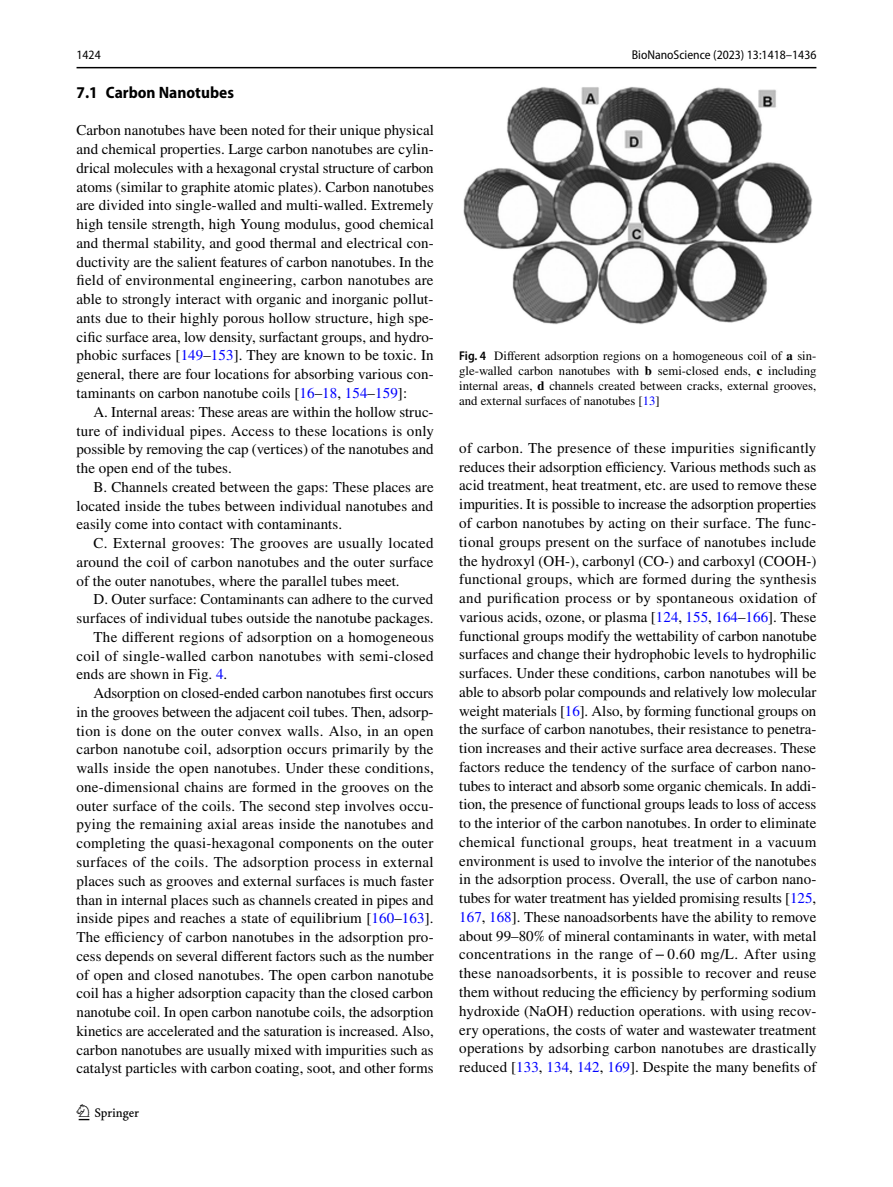
<style>
.page{position:relative;width:893px;height:1187px;background:#fff}
.page>*{position:absolute;margin:0;border:0;box-sizing:border-box;transform-origin:0 0}
.t1{font:22.5px "Springnew Regular 3";color:#000}
.t2{font:700 semi-condensed 16.5px "Myriad Pro";color:#000}
.t3{font:15px/18.8px "STIX";letter-spacing:.005em;color:#000;text-align:justify}
.t4{font:12.75px/15px "STIX";color:#000;text-align:justify}
.t5{font:semi-condensed 12.75px "Myriad Pro";color:#000}
.s1{color:#00f}
.s2{font-family:"Myriad Pro";font-weight:600;font-stretch:semi-condensed}
.s3{font-weight:700}
</style>
<div class="page">
<hr style="left:77px;top:67px;width:739px;height:1px;background:#000">
<img style="left:463px;top:87px;width:349px;height:238px">
<p class="t5" style="left:77px;top:48px;width:26px">1424</p>
<p class="t5" style="left:632px;top:48px;width:186px">BioNanoScience (2023) 13:1418–1436</p>
<p class="t2" style="left:77px;top:83px;width:159px">7.1 Carbon Nanotubes</p>
<p class="t3" style="left:77px;top:122px;width:359px">Carbon nanotubes have been noted for their unique physical and chemical properties. Large carbon nanotubes are cylin&shy;drical molecules with a hexagonal crystal structure of carbon atoms (similar to graphite atomic plates). Carbon nanotubes are divided into single-walled and multi-walled. Extremely high tensile strength, high Young modulus, good chemical and thermal stability, and good thermal and electrical con&shy;ductivity are the salient features of carbon nanotubes. In the field of environmental engineering, carbon nanotubes are able to strongly interact with organic and inorganic pollut&shy;ants due to their highly porous hollow structure, high spe&shy;cific surface area, low density, surfactant groups, and hydro&shy;phobic surfaces [<span class="s1">149</span>–<span class="s1">153</span>]. They are known to be toxic. In general, there are four locations for absorbing various con&shy;taminants on carbon nanotube coils [<span class="s1">16</span>–<span class="s1">18</span>, <span class="s1">154</span>–<span class="s1">159</span>]:</p>
<p class="t3" style="left:77px;top:403px;width:359px;text-indent:17px">A. Internal areas: These areas are within the hollow struc&shy;ture of individual pipes. Access to these locations is only possible by removing the cap (vertices) of the nanotubes and the open end of the tubes.</p>
<p class="t3" style="left:77px;top:478px;width:359px;text-indent:17px">B. Channels created between the gaps: These places are located inside the tubes between individual nanotubes and easily come into contact with contaminants.</p>
<p class="t3" style="left:77px;top:534px;width:359px;text-indent:17px">C. External grooves: The grooves are usually located around the coil of carbon nanotubes and the outer surface of the outer nanotubes, where the parallel tubes meet.</p>
<p class="t3" style="left:94px;top:591px;width:341px">D. Outer surface: Contaminants can adhere to the curved</p>
<p class="t3" style="left:77px;top:609px;width:359px">surfaces of individual tubes outside the nanotube packages.</p>
<p class="t3" style="left:94px;top:628px;width:342px">The different regions of adsorption on a homogeneous</p>
<p class="t3" style="left:77px;top:647px;width:359px">coil of single-walled carbon nanotubes with semi-closed</p>
<p class="t3" style="left:77px;top:666px;width:152px">ends are shown in Fig. <span class="s1">4</span>.</p>
<p class="t3" style="left:94px;top:684px;width:342px">Adsorption on closed-ended carbon nanotubes first occurs</p>
<p class="t3" style="left:77px;top:703px;width:358px">in the grooves between the adjacent coil tubes. Then, adsorp-</p>
<p class="t3" style="left:77px;top:722px;width:359px">tion is done on the outer convex walls. Also, in an open</p>
<p class="t3" style="left:77px;top:741px;width:358px">carbon nanotube coil, adsorption occurs primarily by the</p>
<p class="t3" style="left:77px;top:759px;width:359px">walls inside the open nanotubes. Under these conditions,</p>
<p class="t3" style="left:77px;top:778px;width:358px">one-dimensional chains are formed in the grooves on the</p>
<p class="t3" style="left:77px;top:797px;width:359px">outer surface of the coils. The second step involves occu-</p>
<p class="t3" style="left:77px;top:816px;width:358px">pying the remaining axial areas inside the nanotubes and</p>
<p class="t3" style="left:77px;top:834px;width:358px">completing the quasi-hexagonal components on the outer</p>
<p class="t3" style="left:77px;top:853px;width:359px">surfaces of the coils. The adsorption process in external</p>
<p class="t3" style="left:77px;top:872px;width:359px">places such as grooves and external surfaces is much faster</p>
<p class="t3" style="left:77px;top:891px;width:359px">than in internal places such as channels created in pipes and</p>
<p class="t3" style="left:77px;top:909px;width:359px">inside pipes and reaches a state of equilibrium [<span class="s1">160</span>–<span class="s1">163</span>].</p>
<p class="t3" style="left:77px;top:928px;width:359px">The efficiency of carbon nanotubes in the adsorption pro-</p>
<p class="t3" style="left:77px;top:947px;width:359px">cess depends on several different factors such as the number</p>
<p class="t3" style="left:77px;top:966px;width:359px">of open and closed nanotubes. The open carbon nanotube</p>
<p class="t3" style="left:77px;top:984px;width:358px">coil has a higher adsorption capacity than the closed carbon</p>
<p class="t3" style="left:77px;top:1003px;width:359px">nanotube coil. In open carbon nanotube coils, the adsorption</p>
<p class="t3" style="left:77px;top:1022px;width:359px">kinetics are accelerated and the saturation is increased. Also,</p>
<p class="t3" style="left:77px;top:1041px;width:359px">carbon nanotubes are usually mixed with impurities such as</p>
<p class="t3" style="left:77px;top:1059px;width:359px">catalyst particles with carbon coating, soot, and other forms</p>
<h1 class="t1" style="left:79px;top:1104px;width:62px">1 3</h1>
<p class="t4" style="left:459px;top:349px;width:359px"><span class="s2">Fig. 4</span> Different adsorption regions on a homogeneous coil of <span class="s3">a</span> sin&shy;gle-walled carbon nanotubes with <span class="s3">b</span> semi-closed ends, <span class="s3">c</span> including internal areas, <span class="s3">d</span> channels created between cracks, external grooves, and external surfaces of nanotubes [<span class="s1">13</span>]</p>
<p class="t3" style="left:459px;top:439px;width:359px">of carbon. The presence of these impurities significantly reduces their adsorption efficiency. Various methods such as acid treatment, heat treatment, etc. are used to remove these impurities. It is possible to increase the adsorption properties of carbon nanotubes by acting on their surface. The func&shy;tional groups present on the surface of nanotubes include the hydroxyl (OH-), carbonyl (CO-) and carboxyl (COOH-) functional groups, which are formed during the synthesis and purification process or by spontaneous oxidation of various acids, ozone, or plasma [<span class="s1">124</span>, <span class="s1">155</span>, <span class="s1">164</span>–<span class="s1">166</span>]. These functional groups modify the wettability of carbon nanotube surfaces and change their hydrophobic levels to hydrophilic surfaces. Under these conditions, carbon nanotubes will be able to absorb polar compounds and relatively low molecular weight materials [<span class="s1">16</span>]. Also, by forming functional groups on the surface of carbon nanotubes, their resistance to penetra&shy;tion increases and their active surface area decreases. These factors reduce the tendency of the surface of carbon nano&shy;tubes to interact and absorb some organic chemicals. In addi&shy;tion, the presence of functional groups leads to loss of access to the interior of the carbon nanotubes. In order to eliminate chemical functional groups, heat treatment in a vacuum environment is used to involve the interior of the nanotubes in the adsorption process. Overall, the use of carbon nano&shy;tubes for water treatment has yielded promising results [<span class="s1">125</span>, <span class="s1">167</span>, <span class="s1">168</span>]. These nanoadsorbents have the ability to remove about 99–80% of mineral contaminants in water, with metal concentrations in the range of −0.60 mg/L. After using these nanoadsorbents, it is possible to recover and reuse them without reducing the efficiency by performing sodium hydroxide (NaOH) reduction operations. with using recov&shy;ery operations, the costs of water and wastewater treatment operations by adsorbing carbon nanotubes are drastically reduced [<span class="s1">133</span>, <span class="s1">134</span>, <span class="s1">142</span>, <span class="s1">169</span>]. Despite the many benefits of</p>
</div>
